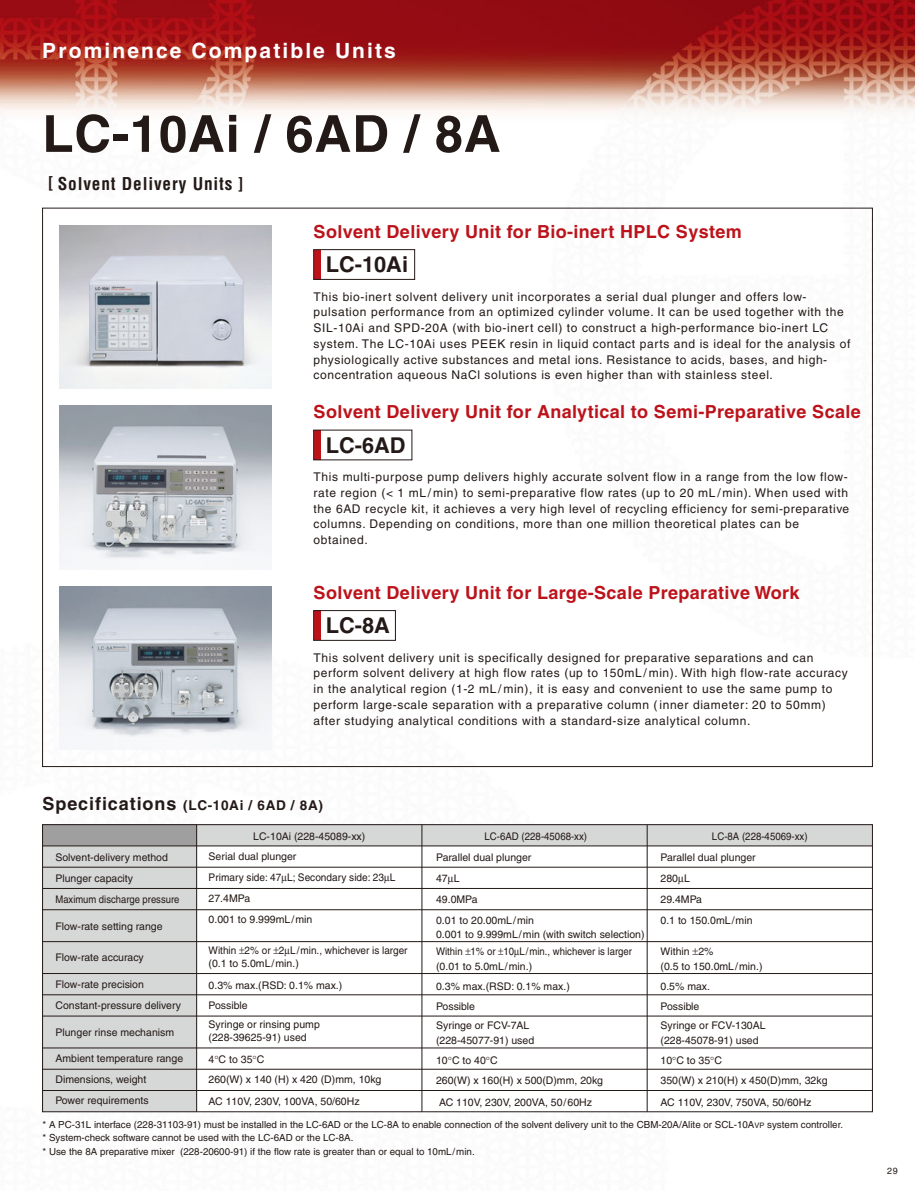
<style>
.page{position:relative;width:915px;height:1191px;background:#fff}
.page>*{position:absolute;margin:0;border:0;box-sizing:border-box;transform-origin:0 0}
.t1{font:700 51px "Helvetica";letter-spacing:.015em;color:#231916}
.t2{font:700 21.75px "Helvetica";color:#231916}
.t3{font:700 21px "Helvetica";letter-spacing:.1em;color:#fff}
.t4{font:700 18px "Helvetica";letter-spacing:.02em;color:#bc131b}
.t5{font:700 condensed 17.25px "Helvetica";letter-spacing:.05em;color:#231916}
.t6{font:700 13.5px "Helvetica";letter-spacing:.05em;color:#231916}
.t7{font:12px/15.8px "Helvetica";letter-spacing:.05em;color:#231916}
.t8{font:10.5px/21px "Helvetica";color:#231916}
.t9{font:10.5px/21.1px "Helvetica";color:#231916;scale:.92 1}
.t10{font:10.5px/21.1px "Helvetica";color:#231916;scale:.96 1}
.t11{font:10.5px/15px "Helvetica";color:#231916;scale:.91 1}
.t12{font:10.5px/13.5px "Helvetica";color:#231916;scale:.95 1}
.t13{font:9.75px/13.5px "Helvetica";color:#231916}
.t14{font:9px "Helvetica";color:#231916}
.s1{font-size:18px}
.s2{font-size:7.5px}
</style>
<div class="page">
<img style="left:0;top:0;width:914px;height:1113px">
<div style="left:313px;top:250px;width:7px;height:29px;background:#bc131b"></div>
<div style="left:313px;top:249px;width:102px;height:31px;border:1px solid #231916"></div>
<img style="left:60px;top:225px;width:211px;height:163px">
<svg style="left:313px;top:430px;width:7px;height:30px"></svg>
<img style="left:60px;top:405px;width:211px;height:164px">
<div style="left:313px;top:610px;width:7px;height:30px;background:#bc131b"></div>
<div style="left:313px;top:610px;width:82px;height:31px;border:1px solid #231916"></div>
<img style="left:60px;top:586px;width:211px;height:163px">
<svg style="left:42px;top:824px;width:830px;height:288px"></svg>
<hr style="left:196px;top:825px;width:1px;height:286px;background:#231916">
<hr style="left:421px;top:825px;width:1px;height:286px;background:#231916">
<hr style="left:646px;top:825px;width:1px;height:286px;background:#231916">
<svg style="left:239px;top:947px;width:5px;height:7px"></svg>
<svg style="left:273px;top:947px;width:17px;height:9px"></svg>
<svg style="left:281px;top:875px;width:6px;height:8px"></svg>
<svg style="left:384px;top:875px;width:6px;height:8px"></svg>
<svg style="left:465px;top:948px;width:5px;height:7px"></svg>
<svg style="left:498px;top:948px;width:5px;height:7px"></svg>
<svg style="left:514px;top:949px;width:5px;height:8px"></svg>
<svg style="left:448px;top:876px;width:5px;height:8px"></svg>
<svg style="left:692px;top:948px;width:6px;height:7px"></svg>
<svg style="left:678px;top:876px;width:5px;height:8px"></svg>
<h3 class="t3" style="left:42px;top:43px;width:355px">Prominence Compatible Units</h3>
<h1 class="t1" style="left:42px;top:115px;width:459px">LC-10Ai / 6AD / 8A</h1>
<h3 class="t5" style="left:48px;top:177px;width:197px">[ Solvent Delivery Units ]</h3>
<h3 class="t4" style="left:313px;top:225px;width:429px">Solvent Delivery Unit for Bio-inert HPLC System</h3>
<h2 class="t2" style="left:326px;top:257px;width:84px">LC-10Ai</h2>
<p class="t7" style="left:313px;top:290px;width:538px">This bio-inert solvent delivery unit incorporates a serial dual plunger and offers low&shy;pulsation performance from an optimized cylinder volume. It can be used together with the SIL-10Ai and SPD-20A (with bio-inert cell) to construct a high-performance bio-inert LC system. The LC-10Ai uses PEEK resin in liquid contact parts and is ideal for the analysis of physiologically active substances and metal ions. Resistance to acids, bases, and high&shy;concentration aqueous NaCl solutions is even higher than with stainless steel.</p>
<h3 class="t4" style="left:313px;top:405px;width:548px">Solvent Delivery Unit for Analytical to Semi-Preparative Scale</h3>
<h2 class="t2" style="left:326px;top:437px;width:81px">LC-6AD</h2>
<p class="t7" style="left:313px;top:470px;width:537px">This multi-purpose pump delivers highly accurate solvent flow in a range from the low flow&shy;rate region (&lt; 1 mL/min) to semi-preparative flow rates (up to 20 mL/min). When used with the 6AD recycle kit, it achieves a very high level of recycling efficiency for semi-preparative columns. Depending on conditions, more than one million theoretical plates can be obtained.</p>
<h3 class="t4" style="left:313px;top:586px;width:487px">Solvent Delivery Unit for Large-Scale Preparative Work</h3>
<h2 class="t2" style="left:326px;top:617px;width:66px">LC-8A</h2>
<p class="t7" style="left:313px;top:650px;width:535px">This solvent delivery unit is specifically designed for preparative separations and can perform solvent delivery at high flow rates (up to 150mL/min). With high flow-rate accuracy in the analytical region (1-2 mL/min), it is easy and convenient to use the same pump to perform large-scale separation with a preparative column (inner diameter: 20 to 50mm) after studying analytical conditions with a standard-size analytical column.</p>
<p class="t6" style="left:43px;top:800px;width:282px"><span class="s1">Specifications</span> (LC-10Ai / 6AD / 8A)</p>
<p class="t8" style="left:55px;top:847px;width:125px">Solvent-delivery method<br>Plunger capacity<br>Maximum discharge pressure</p>
<p class="t8" style="left:55px;top:916px;width:109px">Flow-rate setting range</p>
<p class="t8" style="left:55px;top:948px;width:90px">Flow-rate accuracy</p>
<p class="t8" style="left:55px;top:975px;width:127px">Flow-rate precision<br>Constant-pressure delivery</p>
<p class="t8" style="left:55px;top:1023px;width:120px">Plunger rinse mechanism</p>
<p class="t8" style="left:55px;top:1048px;width:129px">Ambient temperature range<br>Dimensions, weight<br>Power requirements</p>
<p class="t8" style="left:208px;top:827px;width:158px;line-height:20px;text-indent:45px">LC-10Ai (228-45089-xx)<br>Serial dual plunger</p>
<p class="t10" style="left:208px;top:867px;width:196px">Primary side: 47 L; Secondary side: 23 L<br>27.4MPa<br>0.001 to 9.999mL/min</p>
<p class="t12" style="left:208px;top:944px;width:211px">Within 2% or 2 L/min., whichever is larger (0.1 to 5.0mL/min.)</p>
<p class="t8" style="left:208px;top:976px;width:135px;line-height:20px">0.3% max.(RSD: 0.1% max.)<br>Possible</p>
<p class="t8" style="left:208px;top:1018px;width:113px;line-height:13.5px">Syringe or rinsing pump (228-39625-91) used</p>
<p class="t8" style="left:208px;top:1049px;width:174px;line-height:20.5px">4 C to 35 C<br>260(W) x 140 (H) x 420 (D)mm, 10kg</p>
<p class="t8" style="left:208px;top:1091px;width:152px">AC 110V, 230V, 100VA, 50/60Hz</p>
<p class="t9" style="left:436px;top:826px;width:166px;text-indent:48px">LC-6AD (228-45068-xx)<br>Parallel dual plunger<br>47 L<br>49.0MPa<br>0.01 to 20.00mL/min</p>
<p class="t8" style="left:436px;top:924px;width:210px">0.001 to 9.999mL/min (with switch selection)</p>
<p class="t9" style="left:660px;top:826px;width:161px;text-indent:51px">LC-8A (228-45069-xx)<br>Parallel dual plunger<br>280 L<br>29.4MPa<br>0.1 to 150.0mL/min</p>
<p class="t11" style="left:436px;top:944px;width:217px">Within 1% or 10 L/min., whichever is larger (0.01 to 5.0mL/min.)</p>
<p class="t8" style="left:660px;top:944px;width:103px;line-height:15px">Within 2%<br>(0.5 to 150.0mL/min.)</p>
<p class="t8" style="left:436px;top:977px;width:135px;line-height:20px">0.3% max.(RSD: 0.1% max.)<br>Possible</p>
<p class="t8" style="left:660px;top:977px;width:51px;line-height:20px">0.5% max.<br>Possible</p>
<p class="t8" style="left:436px;top:1018px;width:100px;line-height:15px">Syringe or FCV-7AL (228-45077-91) used</p>
<p class="t8" style="left:660px;top:1018px;width:106px;line-height:15px">Syringe or FCV-130AL (228-45078-91) used</p>
<p class="t8" style="left:436px;top:1051px;width:168px;line-height:20.5px">10 C to 40 C<br>260(W) x 160(H) x 500(D)mm, 20kg</p>
<p class="t8" style="left:439px;top:1092px;width:154px">AC 110V, 230V, 200VA, 50/60Hz</p>
<p class="t8" style="left:660px;top:1051px;width:168px;line-height:20.5px">10 C to 35 C<br>350(W) x 210(H) x 450(D)mm, 32kg</p>
<p class="t8" style="left:660px;top:1092px;width:152px">AC 110V, 230V, 750VA, 50/60Hz</p>
<p class="t13" style="left:43px;top:1118px;width:801px">* A PC-31L interface (228-31103-91) must be installed in the LC-6AD or the LC-8A to enable connection of the solvent delivery unit to the CBM-20A/Alite or SCL-10A<span class="s2">VP</span> system controller. * System-check software cannot be used with the LC-6AD or the LC-8A.<br>* Use the 8A preparative mixer (228-20600-91) if the flow rate is greater than or equal to 10mL/min.</p>
<p class="t14" style="left:887px;top:1167px;width:12px">29</p>
</div>
